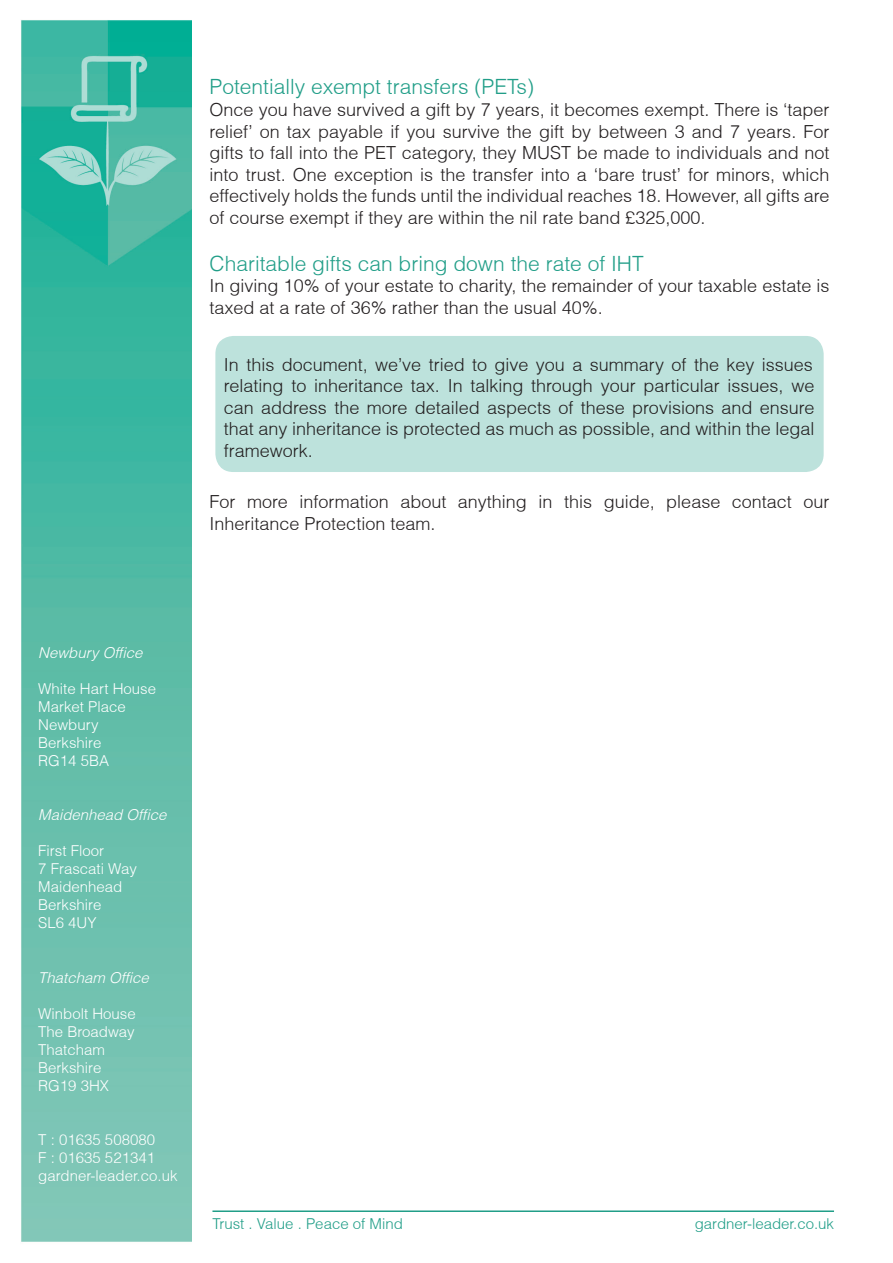
<style>
.page{position:relative;width:893px;height:1263px;background:#fff}
.page>*{position:absolute;margin:0;border:0;box-sizing:border-box;transform-origin:0 0}
.t1{font:300 21px "Helvetica";color:#219e88}
.t2{font:300 18px/21.6px "Helvetica";color:#231f20;text-align:justify}
.t3{font:300 15px "Helvetica";color:#fff}
.t4{font:300 15px "Helvetica";color:#219e88}
.t5{font:italic 300 15px "Helvetica";color:#fff}
</style>
<div class="page">
<div style="left:215px;top:336px;width:609px;height:136px;background:#bde2dc;border-radius:18px"></div>
<img style="left:21px;top:20px;width:170px;height:1222px">
<hr style="left:212px;top:1210px;width:622px;height:2px;background:#219e88">
<p class="t1" style="left:210px;top:74px;width:326px">Potentially exempt transfers (PETs)</p>
<p class="t2" style="left:210px;top:99px;width:621px">Once you have survived a gift by 7 years, it becomes exempt. There is ‘taper relief’ on tax payable if you survive the gift by between 3 and 7 years. For gifts to fall into the PET category, they MUST be made to individuals and not into trust. One exception is the transfer into a ‘bare trust’ for minors, which effectively holds the funds until the individual reaches 18. However, all gifts are of course exempt if they are within the nil rate band £325,000.</p>
<p class="t1" style="left:210px;top:250px;width:436px">Charitable gifts can bring down the rate of IHT</p>
<p class="t2" style="left:210px;top:275px;width:621px">In giving 10% of your estate to charity, the remainder of your taxable estate is taxed at a rate of 36% rather than the usual 40%.</p>
<p class="t2" style="left:224px;top:353px;width:592px">In this document, we’ve tried to give you a summary of the key issues relating to inheritance tax. In talking through your particular issues, we can address the more detailed aspects of these provisions and ensure that any inheritance is protected as much as possible, and within the legal framework.</p>
<p class="t2" style="left:210px;top:491px;width:621px">For more information about anything in this guide, please contact our<br>Inheritance Protection team.</p>
<p class="t5" style="left:38px;top:644px;width:106px">Newbury Office</p>
<p class="t3" style="left:38px;top:680px;width:119px">White Hart House</p>
<p class="t3" style="left:38px;top:698px;width:89px">Market Place</p>
<p class="t3" style="left:38px;top:716px;width:62px">Newbury</p>
<p class="t3" style="left:38px;top:734px;width:65px">Berkshire</p>
<p class="t3" style="left:38px;top:752px;width:72px">RG14 5BA</p>
<p class="t5" style="left:38px;top:806px;width:130px">Maidenhead Office</p>
<p class="t3" style="left:38px;top:842px;width:67px">First Floor</p>
<p class="t3" style="left:38px;top:860px;width:100px">7 Frascati Way</p>
<p class="t3" style="left:38px;top:878px;width:86px">Maidenhead</p>
<p class="t3" style="left:38px;top:896px;width:65px">Berkshire</p>
<p class="t3" style="left:38px;top:914px;width:60px">SL6 4UY</p>
<p class="t5" style="left:38px;top:968px;width:112px">Thatcham Office</p>
<p class="t3" style="left:38px;top:1004px;width:99px">Winbolt House</p>
<p class="t3" style="left:38px;top:1022px;width:98px">The Broadway</p>
<p class="t3" style="left:38px;top:1040px;width:68px">Thatcham</p>
<p class="t3" style="left:38px;top:1058px;width:65px">Berkshire</p>
<p class="t3" style="left:38px;top:1076px;width:72px">RG19 3HX</p>
<p class="t3" style="left:38px;top:1130px;width:118px">T : 01635 508080</p>
<p class="t3" style="left:38px;top:1148px;width:118px">F : 01635 521341</p>
<p class="t3" style="left:38px;top:1166px;width:141px">gardner-leader.co.uk</p>
<p class="t4" style="left:212px;top:1214px;width:192px">Trust . Value . Peace of Mind</p>
<p class="t4" style="left:695px;top:1214px;width:141px">gardner-leader.co.uk</p>
</div>
